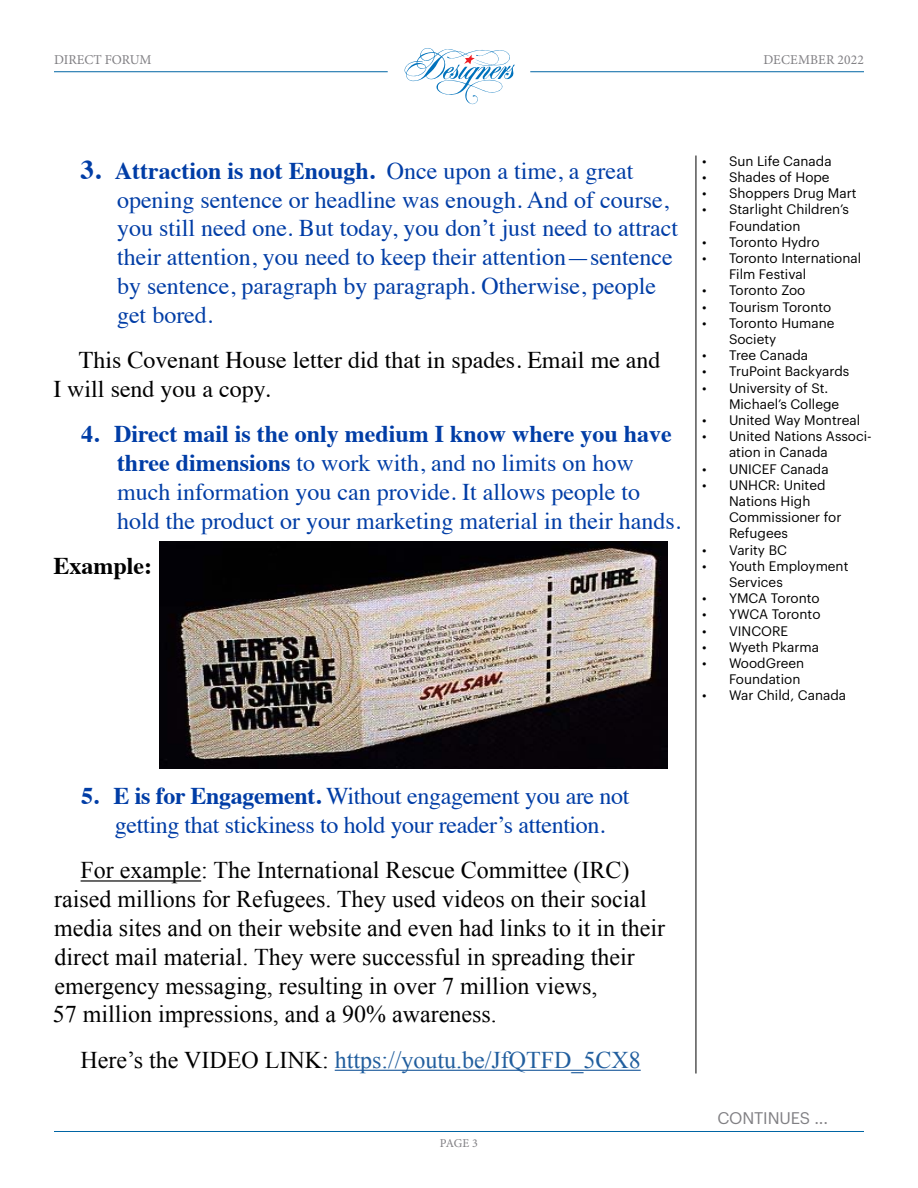
<style>
.page{position:relative;width:918px;height:1188px;background:#fff}
.page>*{position:absolute;margin:0;border:0;box-sizing:border-box;transform-origin:0 0}
.t1{font:24px/28.8px "Times";color:#003da6}
.t2{font:24px/28.8px "Times New Roman";color:#000}
.t3{font:24px/28.8px "Times";color:#000}
.t4{font:24px "Times New Roman";color:#215e9e}
.t5{font:700 24px "Times";color:#000}
.t6{font:16.5px "Graphik";letter-spacing:-.01em;color:#807f83}
.t7{font:13.5px/16.2px "Graphik";color:#000}
.t8{font:13.5px "Minion Pro";color:#807f83}
.t9{font:12px "Minion Pro";color:#807f83}
.s1{font-weight:700;font-size:27px}
.s2{font-weight:700}
.s3{color:#000}
</style>
<div class="page">
<hr style="left:54px;top:71px;width:334px;height:1px;background:#0065a4">
<hr style="left:530px;top:71px;width:334px;height:1px;background:#0065a4">
<hr style="left:54px;top:1131px;width:810px;height:1px;background:#0065a4">
<svg style="left:404px;top:48px;width:111px;height:56px"></svg>
<hr style="left:81px;top:880px;width:120px;height:2px;background:#000">
<hr style="left:335px;top:1070px;width:306px;height:1px;background:#215e9e">
<img style="left:160px;top:541px;width:507px;height:227px">
<hr style="left:696px;top:156px;width:1px;height:918px;background:#000">
<p class="t8" style="left:54px;top:50px;width:99px">DIRECT FORUM</p>
<p class="t8" style="left:763px;top:50px;width:102px">DECEMBER 2022</p>
<p class="t1" style="left:117px;top:154px;width:563px;text-indent:-36px"><span class="s1">3.</span> <span class="s2">Attraction is not Enough.</span> Once upon a time, a great opening sentence or headline was enough. And of course, you still need one. But today, you don’t just need to attract their attention, you need to keep their attention—sentence by sentence, paragraph by paragraph. Otherwise, people get bored.</p>
<p class="t3" style="left:53px;top:344px;width:609px;text-indent:25px">This Covenant House letter did that in spades. Email me and<br>I will send you a copy.</p>
<p class="t1" style="left:117px;top:418px;width:565px;text-indent:-36px"><span class="s2">4. Direct mail is the only medium I know where you have three dimensions</span> to work with, and no limits on how much information you can provide. It allows people to hold the product or your marketing material in their hands.</p>
<p class="t5" style="left:54px;top:543px;width:100px">Example:</p>
<p class="t7" style="left:702px;top:152px;width:131px">• Sun Life Canada</p>
<p class="t7" style="left:702px;top:168px;width:129px">• Shades of Hope</p>
<p class="t7" style="left:702px;top:184px;width:156px">• Shoppers Drug Mart</p>
<p class="t7" style="left:729px;top:200px;width:121px;text-indent:-27px">• Starlight Children’s<br>Foundation</p>
<p class="t7" style="left:702px;top:233px;width:119px">• Toronto Hydro</p>
<p class="t7" style="left:729px;top:249px;width:134px;text-indent:-27px">• Toronto International<br>Film Festival</p>
<p class="t7" style="left:702px;top:281px;width:105px">• Toronto Zoo</p>
<p class="t7" style="left:702px;top:298px;width:131px">• Tourism Toronto</p>
<p class="t7" style="left:729px;top:314px;width:107px;text-indent:-27px">• Toronto Humane<br>Society</p>
<p class="t7" style="left:702px;top:346px;width:108px">• Tree Canada</p>
<p class="t7" style="left:702px;top:362px;width:149px">• TruPoint Backyards</p>
<p class="t7" style="left:729px;top:379px;width:112px;text-indent:-27px">• University of St.<br>Michael’s College</p>
<p class="t7" style="left:702px;top:411px;width:160px">• United Way Montreal</p>
<p class="t7" style="left:729px;top:427px;width:144px;text-indent:-27px">• United Nations Associ&shy;ation in Canada</p>
<p class="t7" style="left:702px;top:460px;width:128px">• UNICEF Canada</p>
<p class="t7" style="left:729px;top:476px;width:114px;text-indent:-27px">• UNHCR: United<br>Nations High<br>Commissioner for<br>Refugees</p>
<p class="t7" style="left:702px;top:541px;width:86px">• Varity BC</p>
<p class="t7" style="left:729px;top:557px;width:121px;text-indent:-27px">• Youth Employment<br>Services</p>
<p class="t7" style="left:702px;top:589px;width:119px">• YMCA Toronto</p>
<p class="t7" style="left:702px;top:605px;width:120px">• YWCA Toronto</p>
<p class="t7" style="left:702px;top:622px;width:88px">• VINCORE</p>
<p class="t7" style="left:702px;top:638px;width:118px">• Wyeth Pkarma</p>
<p class="t7" style="left:702px;top:654px;width:104px;text-align:right">• WoodGreen<br>Foundation</p>
<p class="t7" style="left:702px;top:686px;width:146px">• War Child, Canada</p>
<p class="t1" style="left:81px;top:780px;width:550px;text-align:center"><span class="s2">5. E is for Engagement.</span> Without engagement you are not getting that stickiness to hold your reader’s attention.</p>
<p class="t2" style="left:53px;top:856px;width:614px;text-indent:28px">For example: The International Rescue Committee (IRC) raised millions for Refugees. They used videos on their social media sites and on their website and even had links to it in their direct mail material. They were successful in spreading their emergency messaging, resulting in over 7 million views,<br>57 million impressions, and a 90% awareness.</p>
<p class="t4" style="left:81px;top:1043px;width:562px"><span class="s3">Here’s the VIDEO LINK:</span> https://youtu.be/JfQTFD_5CX8</p>
<p class="t9" style="left:440px;top:1135px;width:40px">PAGE 3</p>
<p class="t6" style="left:717px;top:1106px;width:112px">CONTINUES ...</p>
</div>
